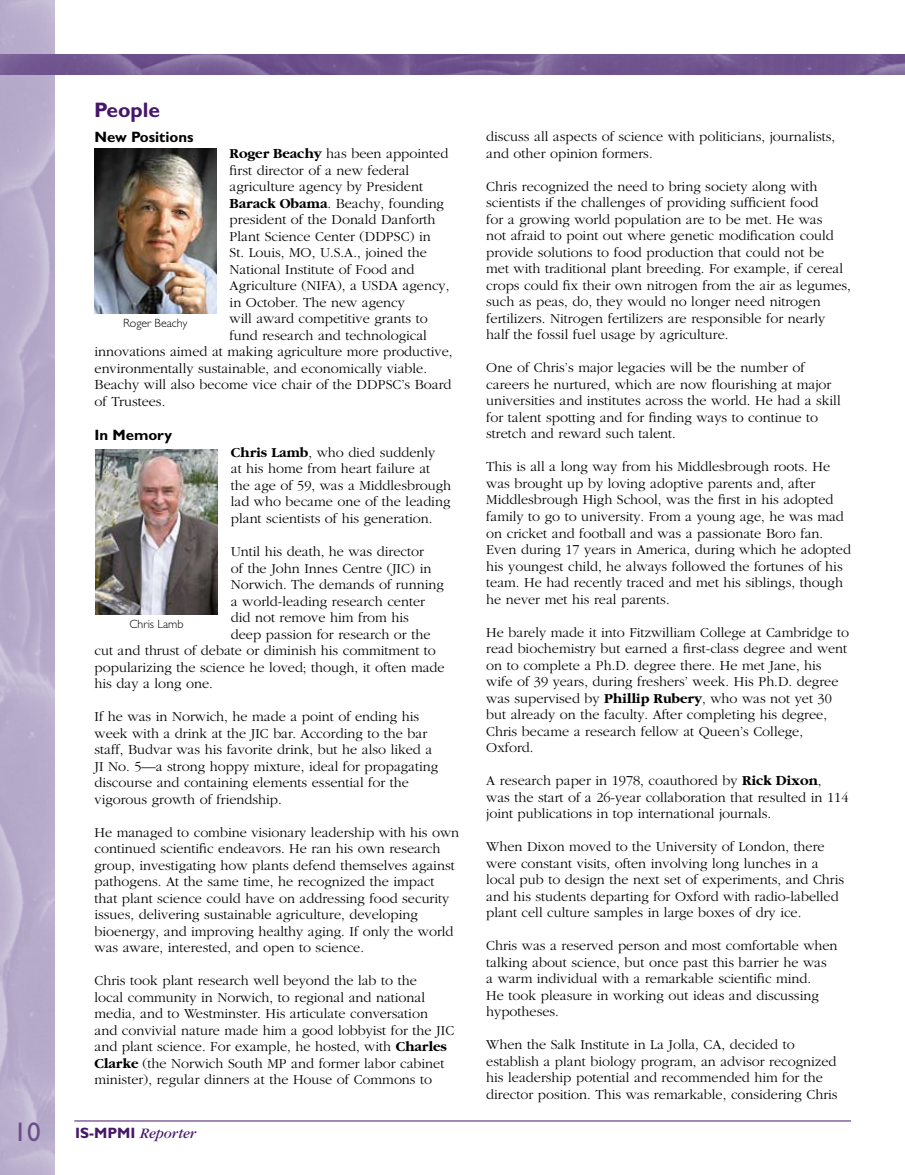
<style>
.page{position:relative;width:905px;height:1175px;background:#fff}
.page>*{position:absolute;margin:0;border:0;box-sizing:border-box;transform-origin:0 0}
.t1{font:27px "Gill Sans";color:#6b4f8b}
.t2{font:700 21px "Gill Sans";color:#46166b}
.t3{font:700 15px "Gill Sans";color:#000}
.t4{font:italic 15px "Garamond";color:#46166b}
.t5{font:300 14.25px/16.5px "Garamond";color:#000}
.t6{font:300 12px "Gill Sans";color:#000}
.s1{font-weight:700}
.s2{font-family:"Gill Sans";font-weight:700;font-style:normal}
</style>
<div class="page">
<img style="left:0;top:0;width:54px;height:1174px">
<img style="left:0;top:54px;width:904px;height:20px">
<hr style="left:74px;top:1120px;width:776px;height:1px;background:#46166b">
<img style="left:96px;top:449px;width:121px;height:165px">
<img style="left:94px;top:148px;width:122px;height:165px">
<h2 class="t2" style="left:94px;top:97px;width:67px">People</h2>
<p class="t3" style="left:94px;top:128px;width:100px">New Positions</p>
<p class="t5" style="left:230px;top:146px;width:220px"><span class="s1">Roger Beachy</span> has been appointed</p>
<p class="t5" style="left:230px;top:162px;width:181px">first director of a new federal</p>
<p class="t5" style="left:230px;top:179px;width:195px">agriculture agency by President</p>
<p class="t5" style="left:230px;top:195px;width:216px"><span class="s1">Barack Obama</span>. Beachy, founding</p>
<p class="t5" style="left:230px;top:212px;width:207px">president of the Donald Danforth</p>
<p class="t5" style="left:230px;top:228px;width:203px">Plant Science Center (DDPSC) in</p>
<p class="t5" style="left:230px;top:245px;width:199px">St. Louis, MO, U.S.A., joined the</p>
<p class="t5" style="left:230px;top:261px;width:186px">National Institute of Food and</p>
<p class="t5" style="left:230px;top:278px;width:221px">Agriculture (NIFA), a USDA agency,</p>
<p class="t5" style="left:230px;top:294px;width:177px">in October. The new agency</p>
<p class="t5" style="left:230px;top:311px;width:200px">will award competitive grants to</p>
<p class="t5" style="left:230px;top:327px;width:199px">fund research and technological</p>
<p class="t5" style="left:94px;top:344px;width:359px">innovations aimed at making agriculture more productive,</p>
<p class="t5" style="left:94px;top:360px;width:334px">environmentally sustainable, and economically viable.</p>
<p class="t5" style="left:94px;top:377px;width:358px">Beachy will also become vice chair of the DDPSC’s Board</p>
<p class="t5" style="left:94px;top:393px;width:72px">of Trustees.</p>
<p class="t3" style="left:94px;top:426px;width:79px">In Memory</p>
<p class="t5" style="left:231px;top:444px;width:222px"><span class="s1">Chris Lamb</span>, who died suddenly<br>at his home from heart failure at the age of 59, was a Middlesbrough lad who became one of the leading plant scientists of his generation.</p>
<p class="t5" style="left:231px;top:543px;width:194px">Until his death, he was director</p>
<p class="t5" style="left:231px;top:560px;width:202px">of the John Innes Centre (JIC) in</p>
<p class="t5" style="left:231px;top:576px;width:214px">Norwich. The demands of running</p>
<p class="t5" style="left:231px;top:593px;width:196px">a world-leading research center</p>
<p class="t5" style="left:231px;top:609px;width:179px">did not remove him from his</p>
<p class="t5" style="left:231px;top:626px;width:201px">deep passion for research or the</p>
<p class="t5" style="left:94px;top:642px;width:343px">cut and thrust of debate or diminish his commitment to</p>
<p class="t5" style="left:94px;top:659px;width:351px">popularizing the science he loved; though, it often made</p>
<p class="t5" style="left:94px;top:675px;width:120px">his day a long one.</p>
<p class="t5" style="left:94px;top:708px;width:345px">If he was in Norwich, he made a point of ending his week with a drink at the JIC bar. According to the bar staff, Budvar was his favorite drink, but he also liked a JI No. 5—a strong hoppy mixture, ideal for propagating discourse and containing elements essential for the vigorous growth of friendship.</p>
<p class="t5" style="left:94px;top:824px;width:366px">He managed to combine visionary leadership with his own continued scientific endeavors. He ran his own research group, investigating how plants defend themselves against pathogens. At the same time, he recognized the impact that plant science could have on addressing food security issues, delivering sustainable agriculture, developing bioenergy, and improving healthy aging. If only the world was aware, interested, and open to science.</p>
<p class="t5" style="left:94px;top:972px;width:361px">Chris took plant research well beyond the lab to the<br>local community in Norwich, to regional and national media, and to Westminster. His articulate conversation and convivial nature made him a good lobbyist for the JIC and plant science. For example, he hosted, with <span class="s1">Charles Clarke</span> (the Norwich South MP and former labor cabinet minister), regular dinners at the House of Commons to</p>
<p class="t6" style="left:123px;top:316px;width:66px">Roger Beachy</p>
<p class="t6" style="left:129px;top:617px;width:56px">Chris Lamb</p>
<h1 class="t1" style="left:14px;top:1116px;width:28px">10</h1>
<p class="t4" style="left:75px;top:1125px;width:123px"><span class="s2">IS-MPMI</span> Reporter</p>
<p class="t5" style="left:486px;top:129px;width:350px">discuss all aspects of science with politicians, journalists, and other opinion formers.</p>
<p class="t5" style="left:486px;top:178px;width:366px">Chris recognized the need to bring society along with scientists if the challenges of providing sufficient food<br>for a growing world population are to be met. He was<br>not afraid to point out where genetic modification could provide solutions to food production that could not be<br>met with traditional plant breeding. For example, if cereal crops could fix their own nitrogen from the air as legumes, such as peas, do, they would no longer need nitrogen fertilizers. Nitrogen fertilizers are responsible for nearly half the fossil fuel usage by agriculture.</p>
<p class="t5" style="left:486px;top:360px;width:356px">One of Chris’s major legacies will be the number of careers he nurtured, which are now flourishing at major universities and institutes across the world. He had a skill for talent spotting and for finding ways to continue to stretch and reward such talent.</p>
<p class="t5" style="left:486px;top:459px;width:366px">This is all a long way from his Middlesbrough roots. He was brought up by loving adoptive parents and, after Middlesbrough High School, was the first in his adopted family to go to university. From a young age, he was mad on cricket and football and was a passionate Boro fan.<br>Even during 17 years in America, during which he adopted his youngest child, he always followed the fortunes of his team. He had recently traced and met his siblings, though he never met his real parents.</p>
<p class="t5" style="left:486px;top:624px;width:364px">He barely made it into Fitzwilliam College at Cambridge to read biochemistry but earned a first-class degree and went on to complete a Ph.D. degree there. He met Jane, his wife of 39 years, during freshers’ week. His Ph.D. degree was supervised by <span class="s1">Phillip Rubery</span>, who was not yet 30 but already on the faculty. After completing his degree, Chris became a research fellow at Queen’s College, Oxford.</p>
<p class="t5" style="left:486px;top:772px;width:363px">A research paper in 1978, coauthored by <span class="s1">Rick Dixon</span>, was the start of a 26-year collaboration that resulted in 114 joint publications in top international journals.</p>
<p class="t5" style="left:486px;top:838px;width:359px">When Dixon moved to the University of London, there were constant visits, often involving long lunches in a local pub to design the next set of experiments, and Chris and his students departing for Oxford with radio-labelled plant cell culture samples in large boxes of dry ice.</p>
<p class="t5" style="left:486px;top:937px;width:353px">Chris was a reserved person and most comfortable when talking about science, but once past this barrier he was<br>a warm individual with a remarkable scientific mind.<br>He took pleasure in working out ideas and discussing hypotheses.</p>
<p class="t5" style="left:486px;top:1036px;width:353px">When the Salk Institute in La Jolla, CA, decided to establish a plant biology program, an advisor recognized his leadership potential and recommended him for the director position. This was remarkable, considering Chris</p>
</div>
